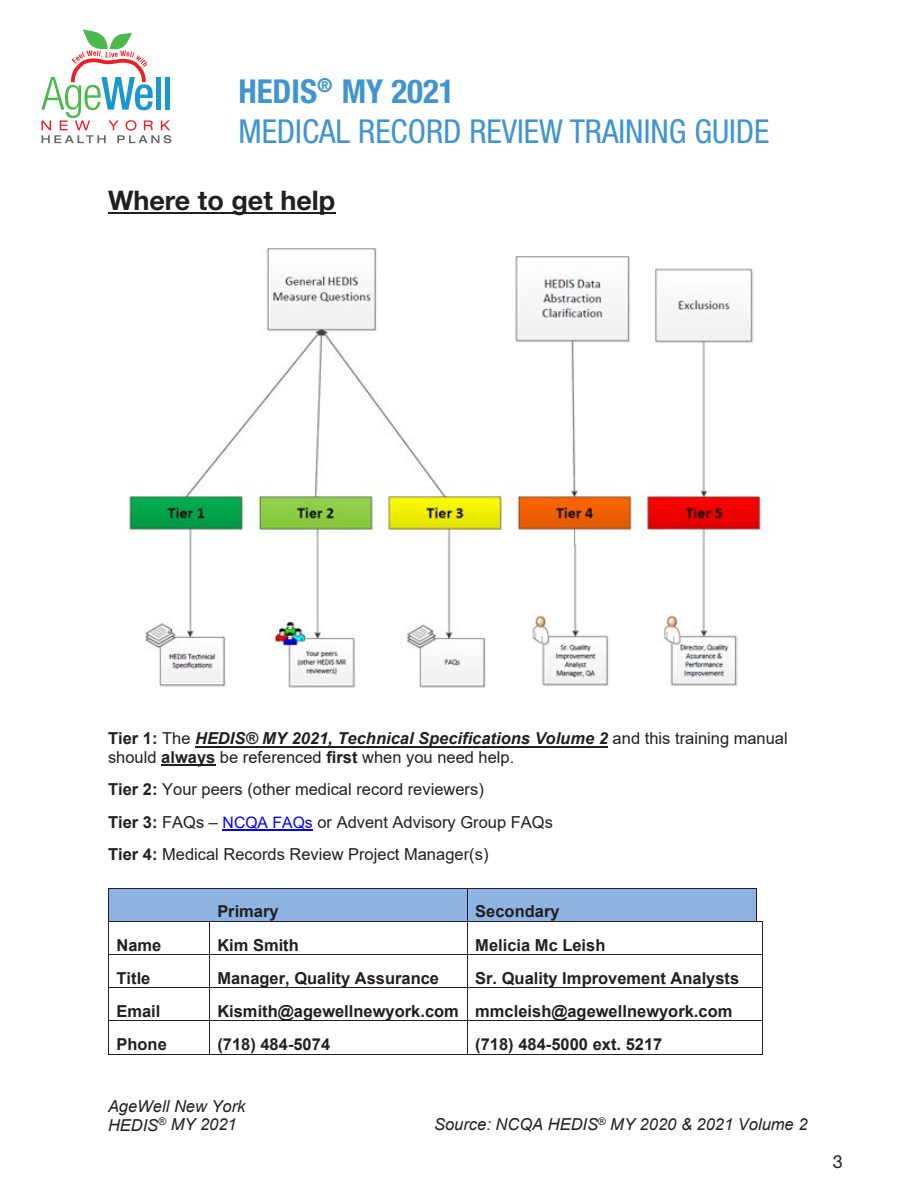
<style>
.page{position:relative;width:918px;height:1188px;background:#fff}
.page>*{position:absolute;margin:0;border:0;box-sizing:border-box;transform-origin:0 0}
.t1{font:condensed 33px/39.6px "Helvetica Neue LT Pro";color:#4194d0}
.t2{font:700 27px "Helvetica Neue LT Pro";color:#231f20}
.t3{font:18px "Helvetica Neue LT Pro";color:#231f20}
.t4{font:16.5px/32.5px "Arial";color:#231f20}
.t5{font:700 16.5px "Arial";color:#231f20}
.t6{font:italic 16.5px/19px "Arial";color:#231f20}
.s1{font-weight:700}
.s2{font-weight:700;font-style:italic}
.s3{font-size:15.75px;color:#00f}
</style>
<div class="page">
<svg style="left:41px;top:30px;width:130px;height:113px"></svg>
<hr style="left:108px;top:212px;width:228px;height:2px;background:#231f20">
<hr style="left:195px;top:746px;width:413px;height:1px;background:#231f20">
<hr style="left:161px;top:765px;width:54px;height:1px;background:#231f20">
<hr style="left:223px;top:830px;width:90px;height:1px;background:#00f">
<div style="left:109px;top:888px;width:100px;height:33px;background:#8db3e2"></div>
<div style="left:209px;top:888px;width:258px;height:33px;background:#8db3e2"></div>
<div style="left:468px;top:888px;width:288px;height:33px;background:#8db3e2"></div>
<hr style="left:109px;top:888px;width:100px;height:1px;background:#231f20">
<hr style="left:210px;top:888px;width:257px;height:1px;background:#231f20">
<hr style="left:468px;top:888px;width:288px;height:1px;background:#231f20">
<hr style="left:108px;top:888px;width:1px;height:33px;background:#231f20">
<hr style="left:467px;top:888px;width:1px;height:33px;background:#231f20">
<hr style="left:756px;top:888px;width:1px;height:33px;background:#231f20">
<hr style="left:109px;top:921px;width:100px;height:1px;background:#231f20">
<hr style="left:210px;top:921px;width:257px;height:1px;background:#231f20">
<hr style="left:468px;top:921px;width:288px;height:1px;background:#231f20">
<hr style="left:108px;top:922px;width:1px;height:32px;background:#231f20">
<hr style="left:209px;top:922px;width:1px;height:32px;background:#231f20">
<hr style="left:467px;top:922px;width:1px;height:32px;background:#231f20">
<hr style="left:762px;top:922px;width:1px;height:32px;background:#231f20">
<hr style="left:109px;top:954px;width:100px;height:1px;background:#231f20">
<hr style="left:210px;top:954px;width:257px;height:1px;background:#231f20">
<hr style="left:468px;top:954px;width:294px;height:1px;background:#231f20">
<hr style="left:108px;top:955px;width:1px;height:32px;background:#231f20">
<hr style="left:209px;top:955px;width:1px;height:32px;background:#231f20">
<hr style="left:467px;top:955px;width:1px;height:32px;background:#231f20">
<hr style="left:762px;top:955px;width:1px;height:32px;background:#231f20">
<hr style="left:109px;top:987px;width:100px;height:1px;background:#231f20">
<hr style="left:210px;top:987px;width:257px;height:1px;background:#231f20">
<hr style="left:468px;top:987px;width:294px;height:1px;background:#231f20">
<hr style="left:108px;top:988px;width:1px;height:33px;background:#231f20">
<hr style="left:209px;top:988px;width:1px;height:33px;background:#231f20">
<hr style="left:467px;top:988px;width:1px;height:33px;background:#231f20">
<hr style="left:762px;top:988px;width:1px;height:33px;background:#231f20">
<hr style="left:109px;top:1021px;width:100px;height:1px;background:#231f20">
<hr style="left:210px;top:1021px;width:257px;height:1px;background:#231f20">
<hr style="left:468px;top:1021px;width:294px;height:1px;background:#231f20">
<hr style="left:108px;top:1021px;width:1px;height:33px;background:#231f20">
<hr style="left:109px;top:1054px;width:100px;height:1px;background:#231f20">
<hr style="left:209px;top:1021px;width:1px;height:33px;background:#231f20">
<hr style="left:210px;top:1054px;width:257px;height:1px;background:#231f20">
<hr style="left:467px;top:1021px;width:1px;height:33px;background:#231f20">
<hr style="left:468px;top:1054px;width:294px;height:1px;background:#231f20">
<hr style="left:762px;top:1021px;width:1px;height:33px;background:#231f20">
<img style="left:126px;top:248px;width:638px;height:440px">
<h1 class="t1" style="left:238px;top:72px;width:533px"><span class="s1">HEDIS</span><sup>®</sup> <span class="s1">MY 2021<br></span>MEDICAL RECORD REVIEW TRAINING GUIDE</h1>
<h2 class="t2" style="left:108px;top:184px;width:229px">Where to get help</h2>
<p class="t4" style="left:108px;top:729px;width:681px;line-height:19px"><span class="s1">Tier 1:</span> The <span class="s2">HEDIS® MY 2021, Technical Specifications Volume 2</span> and this training manual should <span class="s1">always</span> be referenced <span class="s1">first</span> when you need help.</p>
<p class="t4" style="left:108px;top:773px;width:446px"><span class="s1">Tier 2:</span> Your peers (other medical record reviewers)<br><span class="s1">Tier 3:</span> FAQs – <span class="s3">NCQA FAQs</span> or Advent Advisory Group FAQs<br><span class="s1">Tier 4:</span> Medical Records Review Project Manager(s)</p>
<p class="t5" style="left:217px;top:900px;width:63px">Primary</p>
<p class="t5" style="left:475px;top:900px;width:86px">Secondary</p>
<p class="t5" style="left:116px;top:933px;width:46px">Name</p>
<p class="t5" style="left:217px;top:933px;width:83px">Kim Smith</p>
<p class="t5" style="left:475px;top:933px;width:132px">Melicia Mc Leish</p>
<p class="t5" style="left:116px;top:966px;width:36px">Title</p>
<p class="t5" style="left:217px;top:966px;width:223px">Manager, Quality Assurance</p>
<p class="t5" style="left:475px;top:966px;width:266px">Sr. Quality Improvement Analysts</p>
<p class="t5" style="left:116px;top:1000px;width:45px">Email</p>
<p class="t5" style="left:217px;top:1000px;width:517px">Kismith@agewellnewyork.com mmcleish@agewellnewyork.com</p>
<p class="t5" style="left:116px;top:1033px;width:52px">Phone</p>
<p class="t5" style="left:217px;top:1033px;width:114px">(718) 484-5074</p>
<p class="t5" style="left:475px;top:1033px;width:189px">(718) 484-5000 ext. 5217</p>
<p class="t6" style="left:108px;top:1096px;width:139px">AgeWell New York<br>HEDIS<sup>®</sup> MY 2021</p>
<p class="t6" style="left:434px;top:1115px;width:375px">Source: NCQA HEDIS<sup>®</sup> MY 2020 &amp; 2021 Volume 2</p>
<p class="t3" style="left:833px;top:1151px;width:12px">3</p>
</div>
